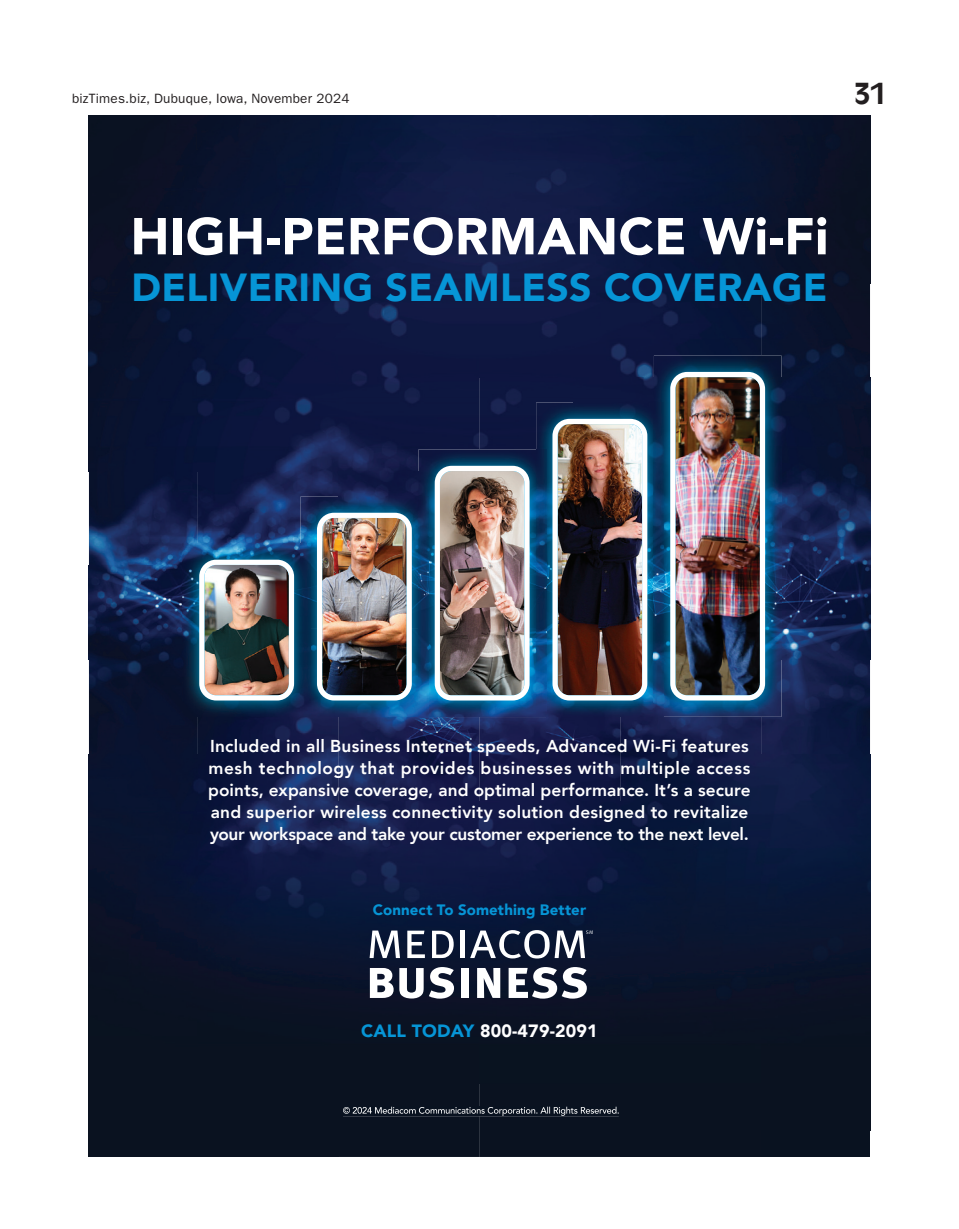
<style>
.page{position:relative;width:959px;height:1229px;background:#fff}
.page>*{position:absolute;margin:0;border:0;box-sizing:border-box;transform-origin:0 0}
.t1{font:900 51.3px "Avenir";letter-spacing:.01em;color:#fff}
.t2{font:900 39px "Avenir";letter-spacing:.01em;color:#0695d6}
.t3{font:700 28.65px "Antique Olive Std";color:#231f20}
.t4{font:900 17.85px "Avenir";letter-spacing:.01em;color:#fff}
.t5{font:800 17.25px/21.9px "Avenir";letter-spacing:.01em;color:#fff}
.t6{font:900 15px "Avenir";letter-spacing:.005em;color:#0695d6}
.t7{font:13.5px "ITC Franklin Gothic Std";letter-spacing:.015em;color:#231f20}
.s1{color:#0695d6}
</style>
<div class="page">
<img style="left:89px;top:116px;width:781px;height:261px">
<img style="left:89px;top:377px;width:390px;height:94px">
<img style="left:479px;top:377px;width:94px;height:72px">
<div style="left:573px;top:377px;width:81px;height:25px;background:#0d163f"></div>
<img style="left:781px;top:377px;width:89px;height:282px">
<img style="left:89px;top:471px;width:108px;height:94px">
<img style="left:197px;top:471px;width:141px;height:72px">
<img style="left:338px;top:471px;width:80px;height:25px">
<img style="left:89px;top:565px;width:94px;height:94px">
<img style="left:89px;top:659px;width:108px;height:497px">
<img style="left:761px;top:659px;width:109px;height:471px">
<img style="left:197px;top:716px;width:564px;height:440px">
<div style="left:761px;top:1130px;width:109px;height:26px;background:#091220"></div>
<img style="left:183px;top:543px;width:118px;height:174px">
<img style="left:205px;top:565px;width:83px;height:129px">
<div style="left:199px;top:559px;width:95px;height:141px;border:5px solid #fff;border-radius:14px"></div>
<img style="left:301px;top:496px;width:127px;height:221px">
<img style="left:323px;top:519px;width:83px;height:175px">
<div style="left:317px;top:513px;width:95px;height:187px;border:5px solid #fff;border-radius:14px"></div>
<img style="left:536px;top:402px;width:118px;height:135px">
<img style="left:546px;top:537px;width:108px;height:179px">
<img style="left:558px;top:425px;width:83px;height:269px">
<div style="left:552px;top:419px;width:95px;height:281px;border:5px solid #fff;border-radius:14px"></div>
<img style="left:418px;top:449px;width:118px;height:89px">
<img style="left:428px;top:538px;width:108px;height:90px">
<img style="left:418px;top:628px;width:128px;height:89px">
<img style="left:536px;top:449px;width:10px;height:267px">
<img style="left:441px;top:472px;width:82px;height:222px">
<div style="left:435px;top:466px;width:94px;height:234px;border:5px solid #fff;border-radius:14px"></div>
<img style="left:654px;top:355px;width:127px;height:91px">
<img style="left:663px;top:446px;width:118px;height:180px">
<img style="left:654px;top:626px;width:127px;height:91px">
<img style="left:654px;top:402px;width:9px;height:314px">
<img style="left:676px;top:378px;width:83px;height:316px">
<div style="left:670px;top:372px;width:95px;height:328px;border:5px solid #fff;border-radius:14px"></div>
<svg style="left:343px;top:1106px;width:275px;height:10px;background:#383f4b"></svg>
<svg style="left:369px;top:930px;width:31px;height:28px"></svg>
<svg style="left:407px;top:930px;width:18px;height:28px"></svg>
<svg style="left:432px;top:930px;width:21px;height:28px"></svg>
<hr style="left:461px;top:930px;width:4px;height:28px;background:#fff">
<svg style="left:370px;top:968px;width:23px;height:30px"></svg>
<svg style="left:399px;top:968px;width:24px;height:30px"></svg>
<svg style="left:429px;top:967px;width:25px;height:31px"></svg>
<div style="left:461px;top:968px;width:7px;height:30px;background:#fff"></div>
<svg style="left:477px;top:968px;width:23px;height:30px"></svg>
<svg style="left:508px;top:967px;width:79px;height:31px"></svg>
<svg style="left:470px;top:930px;width:123px;height:28px"></svg>
<p class="t7" style="left:72px;top:91px;width:279px">bizTimes.biz, Dubuque, Iowa, November 2024</p>
<h3 class="t3" style="left:854px;top:76px;width:34px">31</h3>
<h1 class="t1" style="left:130px;top:192px;width:699px">HIGH-PERFORMANCE Wi-Fi</h1>
<h2 class="t2" style="left:131px;top:254px;width:697px">DELIVERING SEAMLESS COVERAGE</h2>
<p class="t5" style="left:208px;top:735px;width:544px">Included in all Business Internet speeds, Advanced Wi-Fi features mesh technology that provides businesses with multiple access points, expansive coverage, and optimal performance. It’s a secure and superior wireless connectivity solution designed to revitalize your workspace and take your customer experience to the next level.</p>
<p class="t6" style="left:373px;top:896px;width:215px">Connect To Something Better</p>
<p class="t4" style="left:361px;top:1015px;width:238px"><span class="s1">CALL TODAY</span> 800-479-2091</p>
</div>
